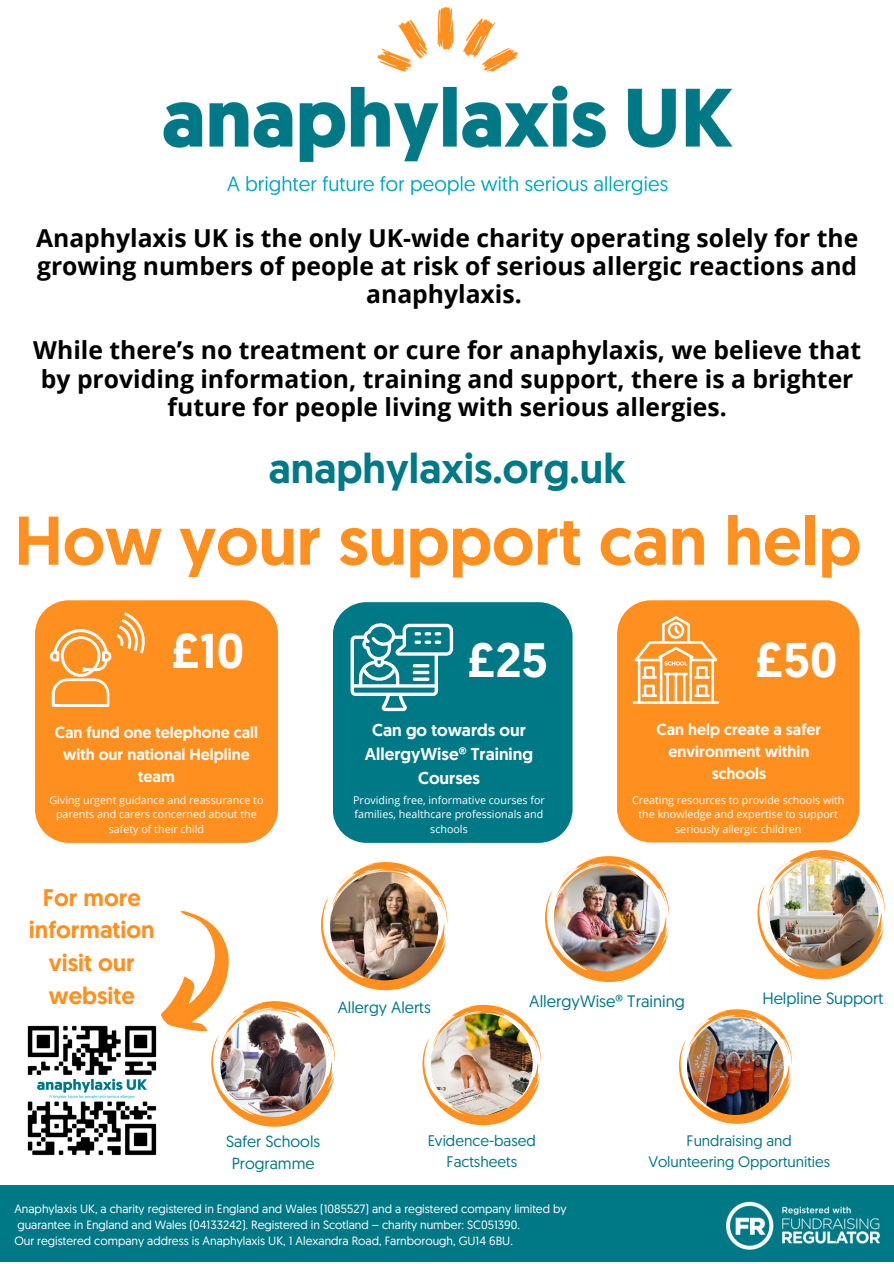
<style>
.page{position:relative;width:894px;height:1264px;background:#fff}
.page>*{position:absolute;margin:0;border:0;box-sizing:border-box;transform-origin:0 0}
.t1{font:500 68.7px "Geomanist";color:#ff8f1f}
.t2{font:500 48.75px "Geomanist";color:#fff}
.t3{font:500 48.6px "Geomanist";color:#fff}
.t4{font:500 48.15px "Geomanist";color:#fff}
.t5{font:500 42px "Geomanist";color:#007987}
.t6{font:700 24.75px/28.2px "Open Sans";color:#000;text-align:center}
.t7{font:500 24px/32.7px "Geomanist";color:#ff8f1f;text-align:center}
.t8{font:500 17.25px/24.2px "Geomanist";color:#fff;text-align:center}
.t9{font:16.65px "Geomanist";color:#007987}
.t10{font:16.35px "Geomanist";color:#007987}
.t11{font:16.2px "Geomanist";color:#007987}
.t12{font:500 16.05px/22px "Geomanist";color:#fff;text-align:center}
.t13{font:16.05px "Geomanist";color:#007987}
.t14{font:15.3px "Geomanist";color:#007987}
.t15{font:15.15px/21px "Geomanist";color:#007987;text-align:center}
.t16{font:12px "Geomanist";color:#fff}
.t17{font:10.65px/14.5px "Open Sans";color:#fff;text-align:center}
</style>
<div class="page">
<div style="left:617px;top:600px;width:242px;height:242px;background:#ff8f1f;border-radius:34px"></div>
<svg style="left:632px;top:616px;width:87px;height:88px"></svg>
<div style="left:333px;top:602px;width:239px;height:240px;background:#007987"></div>
<svg style="left:350px;top:619px;width:103px;height:92px"></svg>
<div style="left:35px;top:600px;width:243px;height:242px;background:#ff8f1f"></div>
<svg style="left:50px;top:629px;width:61px;height:78px"></svg>
<svg style="left:117px;top:612px;width:32px;height:41px"></svg>
<img style="left:163px;top:8px;width:570px;height:188px">
<div style="left:0;top:1185px;width:893px;height:76px;background:#007987"></div>
<img style="left:712px;top:1201px;width:181px;height:61px">
<svg style="left:757px;top:850px;width:127px;height:129px"></svg>
<img style="left:769px;top:860px;width:109px;height:109px;border-radius:50%">
<svg style="left:679px;top:1009px;width:112px;height:114px"></svg>
<img style="left:686px;top:1018px;width:97px;height:96px;border-radius:50%">
<img style="left:27px;top:1025px;width:130px;height:131px">
<img style="left:125px;top:856px;width:544px;height:270px">
<p class="t6" style="left:36px;top:223px;width:823px">Anaphylaxis UK is the only UK-wide charity operating solely for the growing numbers of people at risk of serious allergic reactions and anaphylaxis.</p>
<p class="t6" style="left:33px;top:335px;width:829px">While there’s no treatment or cure for anaphylaxis, we believe that by providing information, training and support, there is a brighter future for people living with serious allergies.</p>
<p class="t5" style="left:268px;top:451px;width:358px">anaphylaxis.org.uk</p>
<p class="t1" style="left:14px;top:513px;width:848px">How your support can help</p>
<p class="t2" style="left:172px;top:632px;width:74px">£10</p>
<p class="t12" style="left:55px;top:723px;width:205px">Can fund one telephone call with our national Helpline team</p>
<p class="t17" style="left:49px;top:792px;width:215px">Giving urgent guidance and reassurance to parents and carers concerned about the safety of their child</p>
<p class="t7" style="left:29px;top:883px;width:127px">For more information visit our website</p>
<p class="t4" style="left:467px;top:640px;width:81px">£25</p>
<p class="t3" style="left:755px;top:640px;width:84px">£50</p>
<p class="t8" style="left:365px;top:719px;width:170px">Can go towards our<br>AllergyWise® Training<br>Courses</p>
<p class="t12" style="left:656px;top:719px;width:166px">Can help create a safer environment within schools</p>
<p class="t17" style="left:353px;top:792px;width:193px">Providing free, informative courses for families, healthcare professionals and schools</p>
<p class="t17" style="left:632px;top:792px;width:214px">Creating resources to provide schools with the knowledge and expertise to support seriously allergic children</p>
<p class="t11" style="left:337px;top:1001px;width:94px">Allergy Alerts</p>
<p class="t9" style="left:529px;top:994px;width:157px">AllergyWise® Training</p>
<p class="t10" style="left:762px;top:991px;width:122px">Helpline Support</p>
<p class="t13" style="left:226px;top:1134px;width:96px">Safer Schools</p>
<p class="t13" style="left:232px;top:1157px;width:84px">Programme</p>
<p class="t14" style="left:427px;top:1134px;width:110px">Evidence-based</p>
<p class="t14" style="left:446px;top:1155px;width:72px">Factsheets</p>
<p class="t15" style="left:648px;top:1131px;width:183px">Fundraising and<br>Volunteering Opportunities</p>
<p class="t16" style="left:14px;top:1203px;width:553px">Anaphylaxis UK, a charity registered in England and Wales (1085527) and a registered company limited by</p>
<p class="t16" style="left:17px;top:1219px;width:504px">guarantee in England and Wales (04133242). Registered in Scotland – charity number: SC051390.</p>
<p class="t16" style="left:14px;top:1235px;width:500px">Our registered company address is Anaphylaxis UK, 1 Alexandra Road, Farnborough, GU14 6BU.</p>
</div>
